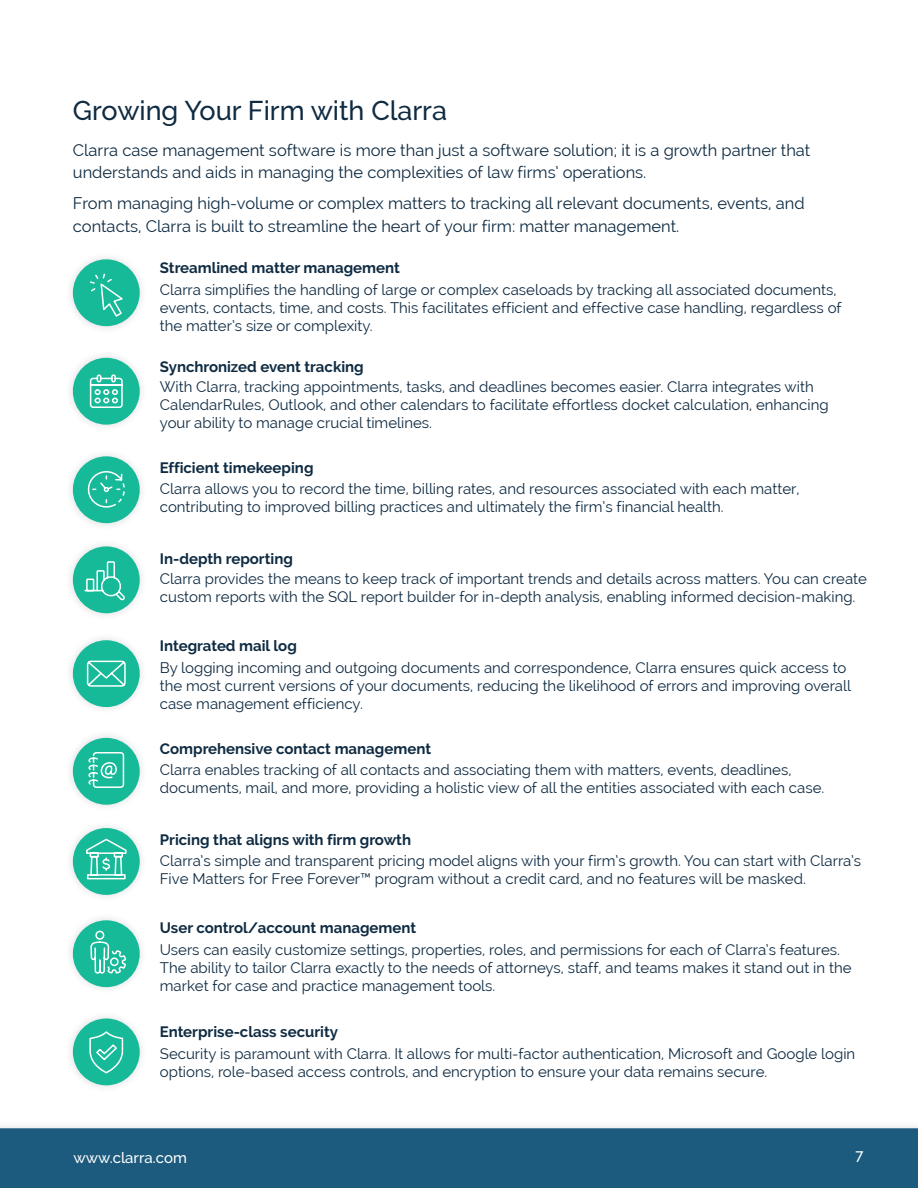
<style>
.page{position:relative;width:918px;height:1188px;background:#fff}
.page>*{position:absolute;margin:0;border:0;box-sizing:border-box;transform-origin:0 0}
.Header_1{font:500 27px "Raleway";color:#0f2b42}
.Paragraph_Style_1{font:16.5px/22.5px "Raleway";color:#0f2b42}
.Paragraph_Style_2{font:15px/18px "Raleway";color:#0f2b42}
.Header_3{font:700 15px "Raleway";color:#0f2b42}
.t1{font:500 15px "Raleway";color:#fff}
</style>
<div class="page">
<div style="left:0;top:1120px;width:918px;height:68px;background:#f9f9f9"></div>
<div style="left:0;top:1128px;width:918px;height:60px;background:#1d5b7e"></div>
<div style="left:65px;top:251px;width:83px;height:83px;background:#231f20;opacity:.15"></div>
<div style="left:73px;top:259px;width:67px;height:67px;background:#16b998;border-radius:50%"></div>
<svg style="left:90px;top:273px;width:33px;height:44px"></svg>
<div style="left:65px;top:632px;width:83px;height:83px;background:#231f20;opacity:.15"></div>
<div style="left:73px;top:640px;width:67px;height:67px;background:#16b998;border-radius:50%"></div>
<svg style="left:86px;top:660px;width:40px;height:27px"></svg>
<div style="left:65px;top:350px;width:83px;height:83px;background:#231f20;opacity:.15"></div>
<div style="left:73px;top:358px;width:67px;height:67px;background:#16b998;border-radius:50%"></div>
<svg style="left:89px;top:374px;width:34px;height:34px"></svg>
<div style="left:65px;top:448px;width:83px;height:83px;background:#231f20;opacity:.15"></div>
<div style="left:73px;top:456px;width:67px;height:67px;background:#16b998;border-radius:50%"></div>
<svg style="left:87px;top:471px;width:38px;height:37px"></svg>
<div style="left:65px;top:538px;width:83px;height:83px;background:#231f20;opacity:.15"></div>
<div style="left:73px;top:546px;width:67px;height:67px;background:#16b998;border-radius:50%"></div>
<svg style="left:84px;top:561px;width:41px;height:40px"></svg>
<div style="left:65px;top:730px;width:83px;height:83px;background:#231f20;opacity:.15"></div>
<div style="left:73px;top:738px;width:67px;height:67px;background:#16b998;border-radius:50%"></div>
<svg style="left:88px;top:752px;width:37px;height:36px"></svg>
<div style="left:65px;top:912px;width:83px;height:83px;background:#231f20;opacity:.15"></div>
<div style="left:73px;top:920px;width:67px;height:67px;background:#16b998;border-radius:50%"></div>
<svg style="left:90px;top:930px;width:37px;height:44px"></svg>
<div style="left:65px;top:820px;width:83px;height:83px;background:#231f20;opacity:.15"></div>
<div style="left:73px;top:828px;width:67px;height:67px;background:#16b998;border-radius:50%"></div>
<svg style="left:86px;top:838px;width:41px;height:42px"></svg>
<div style="left:65px;top:1010px;width:83px;height:83px;background:#231f20;opacity:.15"></div>
<div style="left:73px;top:1018px;width:67px;height:67px;background:#16b998;border-radius:50%"></div>
<svg style="left:89px;top:1031px;width:35px;height:43px"></svg>
<p class="Header_1" style="left:73px;top:94px;width:376px">Growing Your Firm with Clarra</p>
<p class="Paragraph_Style_1" style="left:73px;top:138px;width:739px">Clarra case management software is more than just a software solution; it is a growth partner that understands and aids in managing the complexities of law firms’ operations.</p>
<p class="Paragraph_Style_1" style="left:73px;top:192px;width:733px">From managing high-volume or complex matters to tracking all relevant documents, events, and contacts, Clarra is built to streamline the heart of your firm: matter management.</p>
<p class="Header_3" style="left:160px;top:260px;width:242px">Streamlined matter management</p>
<p class="Paragraph_Style_2" style="left:160px;top:281px;width:683px">Clarra simplifies the handling of large or complex caseloads by tracking all associated documents, events, contacts, time, and costs. This facilitates efficient and effective case handling, regardless of the matter’s size or complexity.</p>
<p class="Header_3" style="left:160px;top:358px;width:205px">Synchronized event tracking</p>
<p class="Paragraph_Style_2" style="left:160px;top:378px;width:670px">With Clarra, tracking appointments, tasks, and deadlines becomes easier. Clarra integrates with<br>CalendarRules, Outlook, and other calendars to facilitate effortless docket calculation, enhancing your ability to manage crucial timelines.</p>
<p class="Header_3" style="left:160px;top:460px;width:155px">Efficient timekeeping</p>
<p class="Paragraph_Style_2" style="left:160px;top:480px;width:641px">Clarra allows you to record the time, billing rates, and resources associated with each matter, contributing to improved billing practices and ultimately the firm’s financial health.</p>
<p class="Header_3" style="left:160px;top:550px;width:135px">In-depth reporting</p>
<p class="Paragraph_Style_2" style="left:160px;top:570px;width:709px">Clarra provides the means to keep track of important trends and details across matters. You can create custom reports with the SQL report builder for in-depth analysis, enabling informed decision-making.</p>
<p class="Header_3" style="left:160px;top:637px;width:139px">Integrated mail log</p>
<p class="Paragraph_Style_2" style="left:160px;top:659px;width:693px">By logging incoming and outgoing documents and correspondence, Clarra ensures quick access to the most current versions of your documents, reducing the likelihood of errors and improving overall case management efficiency.</p>
<p class="Header_3" style="left:160px;top:740px;width:273px">Comprehensive contact management</p>
<p class="Paragraph_Style_2" style="left:160px;top:760px;width:666px">Clarra enables tracking of all contacts and associating them with matters, events, deadlines, documents, mail, and more, providing a holistic view of all the entities associated with each case.</p>
<p class="Header_3" style="left:160px;top:831px;width:253px">Pricing that aligns with firm growth</p>
<p class="Paragraph_Style_2" style="left:160px;top:852px;width:703px">Clarra’s simple and transparent pricing model aligns with your firm’s growth. You can start with Clarra’s<br>Five Matters for Free Forever™ program without a credit card, and no features will be masked.</p>
<p class="Header_3" style="left:160px;top:920px;width:258px">User control/account management</p>
<p class="Paragraph_Style_2" style="left:160px;top:940px;width:693px">Users can easily customize settings, properties, roles, and permissions for each of Clarra’s features.<br>The ability to tailor Clarra exactly to the needs of attorneys, staff, and teams makes it stand out in the market for case and practice management tools.</p>
<p class="Header_3" style="left:160px;top:1023px;width:180px">Enterprise-class security</p>
<p class="Paragraph_Style_2" style="left:160px;top:1044px;width:697px">Security is paramount with Clarra. It allows for multi-factor authentication, Microsoft and Google login options, role-based access controls, and encryption to ensure your data remains secure.</p>
<p class="t1" style="left:73px;top:1149px;width:115px">www.clarra.com</p>
<p class="t1" style="left:856px;top:1147px;width:10px">7</p>
</div>
